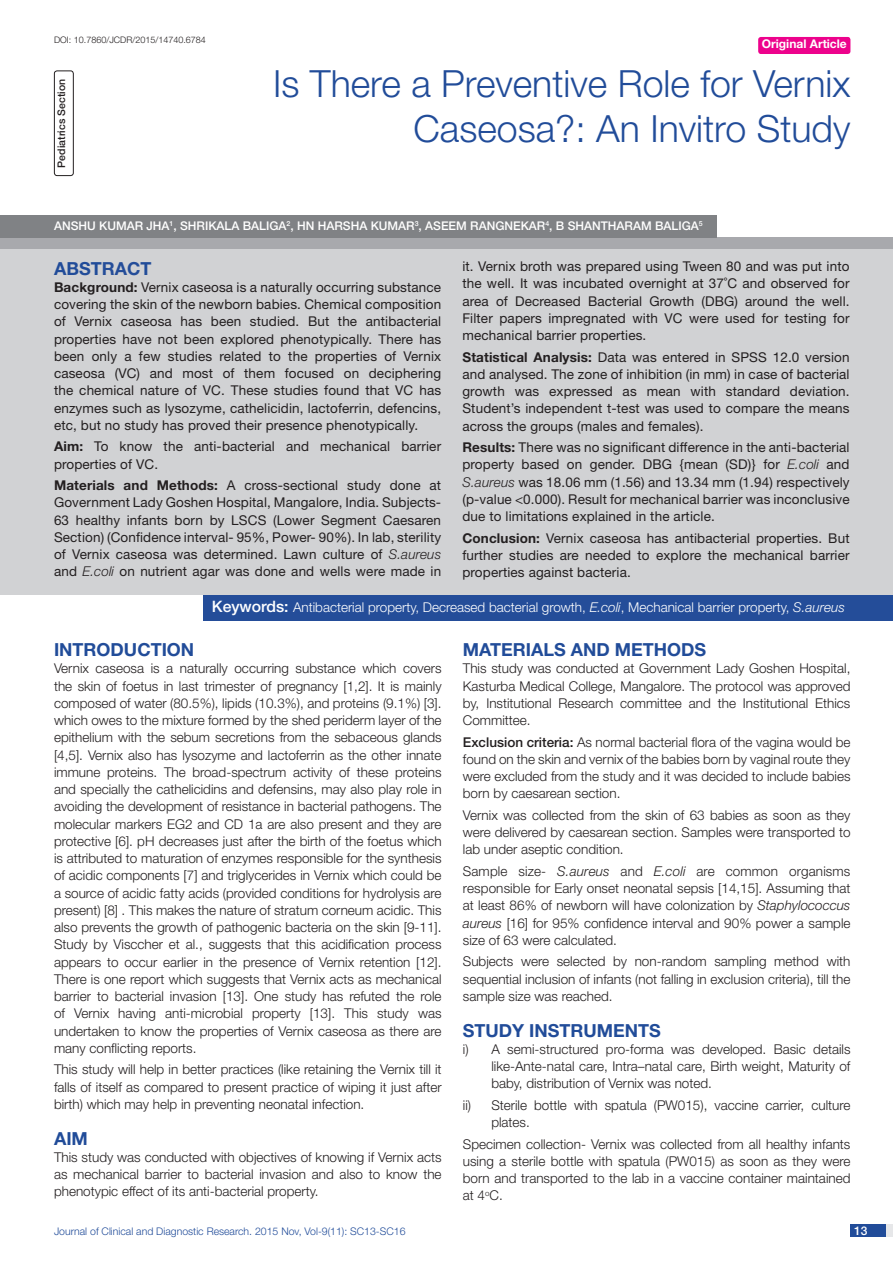
<style>
.page{position:relative;width:893px;height:1263px;background:#fff}
.page>*{position:absolute;margin:0;border:0;box-sizing:border-box;transform-origin:0 0}
.t1{font:300 37.5px/45px "Helvetica Neue";color:#214c99;text-align:right}
.Heading{font:700 18px "Helvetica Neue";color:#214c99}
.Abstract_head{font:700 18px "Helvetica Neue";color:#214c99}
.Body_text{font:300 13.5px/17.2px "Helvetica Neue";color:#231f20;text-align:justify}
.Body_text-2{font:13.5px/17.2px "Helvetica Neue";letter-spacing:.01em;color:#231f20;text-align:justify}
.Bullet_list{font:300 13.5px/17.2px "Helvetica Neue";color:#231f20;text-align:justify}
.t2{font:300 13.5px "Helvetica Neue";color:#fff}
.Author{font:500 12px "Helvetica Neue";color:#fff}
.t3{font:700 12px "Helvetica Neue";color:#fff}
.t4{font:300 10.5px "Helvetica Neue";color:#214c99}
.t5{font:500 10.5px "Helvetica Neue";color:#231f20}
.DOI{font:300 9px "Helvetica Neue";color:#231f20}
.s1{color:#244d99}
.s2{font-weight:700}
.s3{font-weight:300;font-style:italic}
.s4{font-weight:500;font-size:15.75px}
.s5{font-style:italic}
.s6{font-weight:500}
</style>
<div class="page">
<div style="left:850px;top:1224px;width:43px;height:13px;background:#e6e7e9"></div>
<div style="left:850px;top:1224px;width:35px;height:13px;background:#214c99"></div>
<div style="left:758px;top:37px;width:92px;height:17px;background:#ed028c;border-radius:3px"></div>
<div style="left:0;top:238px;width:893px;height:12px;background:#a8a9ad"></div>
<div style="left:0;top:249px;width:893px;height:346px;background:#d1d2d4"></div>
<div style="left:203px;top:595px;width:690px;height:26px;background:#244d99"></div>
<div style="left:0;top:215px;width:716px;height:23px;background:#808285"></div>
<div style="left:54px;top:70px;width:20px;height:106px;border:1px solid #231f20;border-radius:3px"></div>
<p class="DOI" style="left:54px;top:35px;width:153px">DOI: 10.7860/JCDR/2015/14740.6784</p>
<p class="t3" style="left:762px;top:37px;width:87px">Original Article</p>
<p class="t5" style="left:55px;top:168px;width:90px;rotate:-90deg">PEDIATRICS SECTION</p>
<p class="t1" style="left:273px;top:60px;width:579px">Is There a Preventive Role for Vernix<br>Caseosa?: An Invitro Study</p>
<p class="Author" style="left:54px;top:218px;width:388px">ANSHU KUMAR JHA<sup>1</sup>, SHRIKALA BALIGA<sup>2</sup>, HN HARSHA KUMAR<sup>3</sup>, ASEE</p>
<p class="Author" style="left:456px;top:218px;width:66px">M RANGNEKA</p>
<p class="Author" style="left:537px;top:218px;width:167px">R<sup>4</sup>, B SHANTHARAM BALIGA<sup>5</sup></p>
<p class="Abstract_head" style="left:54px;top:257px;width:98px">ABST<span class="s1">RAC</span>T</p>
<p class="Body_text-2" style="left:54px;top:278px;width:389px"><span class="s2">Background:</span> Vernix caseosa is a naturally occurring substance covering the skin of the newborn babies. Chemical composition of Vernix caseosa has been studied. But the antibacterial properties have not been explored phenotypically. There has been only a few studies related to the properties of Vernix caseosa (VC) and most of them focused on deciphering the chemical nature of VC. These studies found that VC has enzymes such as lysozyme, cathelicidin, lactoferrin, defencins, etc, but no study has proved their presence phenotypically.</p>
<p class="Body_text-2" style="left:54px;top:438px;width:389px"><span class="s2">Aim:</span> To know the anti-bacterial and mechanical barrier properties of VC.</p>
<p class="Body_text-2" style="left:54px;top:477px;width:389px"><span class="s2">Materials and Methods:</span> A cross-sectional study done at Government Lady Goshen Hospital, Mangalore, India. Subjects-63 healthy infants born by LSCS (Lower Segment Caesaren Section) (Confidence interval- 95%, Power- 90%). In lab, sterility of Vernix caseosa was determined. Lawn culture of <span class="s3">S.aureus </span>and <span class="s3">E.coli</span> on nutrient agar was done and wells were made in</p>
<p class="Body_text-2" style="left:462px;top:258px;width:389px">it. Vernix broth was prepared using Tween 80 and was put into the well. It was incubated overnight at 37˚C and observed for area of Decreased Bacterial Growth (DBG) around the well.<br>Filter papers impregnated with VC were used for testing for mechanical barrier properties.</p>
<p class="Body_text-2" style="left:462px;top:348px;width:389px"><span class="s2">Statistical Analysis:</span> Data was entered in SPSS 12.0 version and analysed. The zone of inhibition (in mm) in case of bacterial growth was expressed as mean with standard deviation.<br>Student’s independent t-test was used to compare the means across the groups (males and females).</p>
<p class="Body_text-2" style="left:462px;top:439px;width:389px"><span class="s2">Results:</span> There was no significant difference in the anti-bacterial property based on gender. DBG {mean (SD)} for <span class="s3">E.coli</span> and <span class="s3">S.aureus</span> was 18.06 mm (1.56) and 13.34 mm (1.94) respectively (p-value &lt;0.000). Result for mechanical barrier was inconclusive due to limitations explained in the article.</p>
<p class="Body_text-2" style="left:462px;top:529px;width:389px"><span class="s2">Conclusion:</span> Vernix caseosa has antibacterial properties. But further studies are needed to explore the mechanical barrier properties against bacteria.</p>
<p class="t2" style="left:212px;top:599px;width:634px"><span class="s4">KEYWORDS:</span> Antibacterial property, Decreased bacterial growth, <span class="s5">E.coli</span>, Mechanical barrier property, <span class="s5">S.aureus</span></p>
<p class="Heading" style="left:54px;top:638px;width:142px">Introduction</p>
<p class="Body_text" style="left:54px;top:660px;width:389px">Vernix caseosa is a naturally occurring substance which covers the skin of foetus in last trimester of pregnancy [1,2]. It is mainly composed of water (80.5%), lipids (10.3%), and proteins (9.1%) [3]. which owes to the mixture formed by the shed periderm layer of the epithelium with the sebum secretions from the sebaceous glands [4,5]. Vernix also has lysozyme and lactoferrin as the other innate immune proteins. The broad-spectrum activity of these proteins and specially the cathelicidins and defensins, may also play role in avoiding the development of resistance in bacterial pathogens. The molecular markers EG2 and CD 1a are also present and they are protective [6]. pH decreases just after the birth of the foetus which is attributed to maturation of enzymes responsible for the synthesis of acidic components [7] and triglycerides in Vernix which could be a source of acidic fatty acids (provided conditions for hydrolysis are present) [8] . This makes the nature of stratum corneum acidic. This also prevents the growth of pathogenic bacteria on the skin [9-11].<br>Study by Visccher et al., suggests that this acidification process appears to occur earlier in the presence of Vernix retention [12].<br>There is one report which suggests that Vernix acts as mechanical barrier to bacterial invasion [13]. One study has refuted the role of Vernix having anti-microbial property [13]. This study was undertaken to know the properties of Vernix caseosa as there are many conflicting reports.</p>
<p class="Body_text" style="left:54px;top:1061px;width:389px">This study will help in better practices (like retaining the Vernix till it falls of itself as compared to present practice of wiping it just after birth) which may help in preventing neonatal infection.</p>
<p class="Heading" style="left:54px;top:1127px;width:35px">AIM</p>
<p class="Body_text" style="left:54px;top:1148px;width:389px">This study was conducted with objectives of knowing if Vernix acts as mechanical barrier to bacterial invasion and also to know the phenotypic effect of its anti-bacterial property.</p>
<p class="Heading" style="left:463px;top:638px;width:245px">materials and Methods</p>
<p class="Body_text" style="left:463px;top:660px;width:389px">This study was conducted at Government Lady Goshen Hospital, Kasturba Medical College, Mangalore. The protocol was approved by, Institutional Research committee and the Institutional Ethics Committee.</p>
<p class="Body_text" style="left:463px;top:733px;width:389px"><span class="s6">EXCLUSION CRITERIA:</span> As normal bacterial flora of the vagina would be found on the skin and vernix of the babies born by vaginal route they were excluded from the study and it was decided to include babies born by caesarean section.</p>
<p class="Body_text" style="left:463px;top:806px;width:389px">Vernix was collected from the skin of 63 babies as soon as they were delivered by caesarean section. Samples were transported to lab under aseptic condition.</p>
<p class="Body_text" style="left:463px;top:862px;width:389px">Sample size- <span class="s5">S.aureus</span> and <span class="s5">E.coli</span> are common organisms responsible for Early onset neonatal sepsis [14,15]. Assuming that at least 86% of newborn will have colonization by <span class="s5">Staphylococcus aureus</span> [16] for 95% confidence interval and 90% power a sample size of 63 were calculated.</p>
<p class="Body_text" style="left:463px;top:953px;width:389px">Subjects were selected by non-random sampling method with sequential inclusion of infants (not falling in exclusion criteria), till the sample size was reached.</p>
<p class="Heading" style="left:463px;top:1019px;width:200px">Study instruments</p>
<p class="Bullet_list" style="left:491px;top:1040px;width:361px;text-indent:-28px">i) A semi-structured pro-forma was developed. Basic details like-Ante-natal care, Intra–natal care, Birth weight, Maturity of baby, distribution of Vernix was noted.</p>
<p class="Bullet_list" style="left:491px;top:1096px;width:361px;text-indent:-28px">ii) Sterile bottle with spatula (PW015), vaccine carrier, culture plates.</p>
<p class="Body_text" style="left:463px;top:1135px;width:389px">Specimen collection- Vernix was collected from all healthy infants using a sterile bottle with spatula (PW015) as soon as they were born and transported to the lab in a vaccine container maintained at 4<sup>o</sup>C.</p>
<p class="t4" style="left:54px;top:1225px;width:353px">Journal of Clinical and Diagnostic Research. 2015 Nov, Vol-9(11): SC13-SC16</p>
<p class="Author" style="left:854px;top:1223px;width:15px">13</p>
</div>
